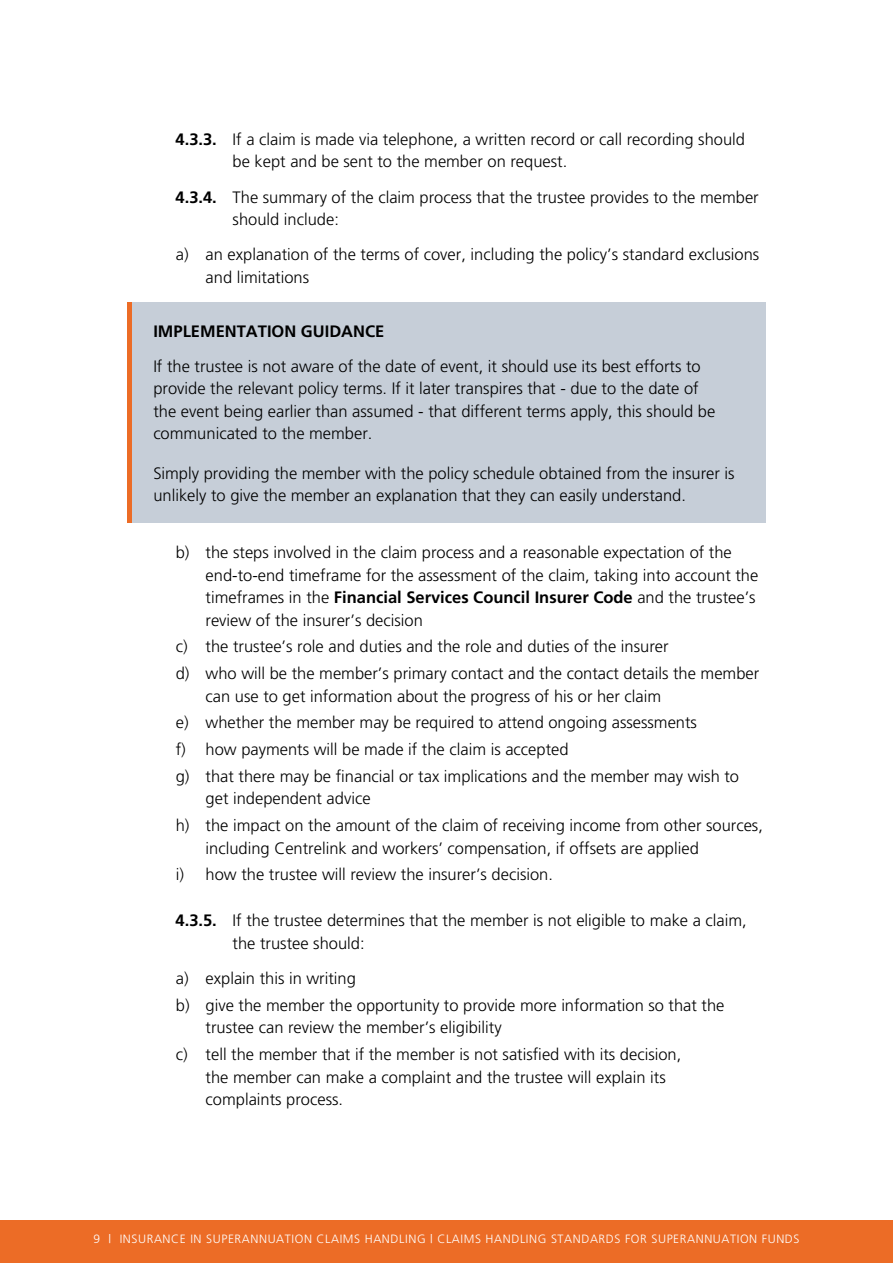
<style>
.page{position:relative;width:893px;height:1263px;background:#fff}
.page>*{position:absolute;margin:0;border:0;box-sizing:border-box;transform-origin:0 0}
.t1{font:300 16.5px/22.5px "Frutiger";color:#000}
.t2{font:700 16.5px "Frutiger";color:#000}
.t3{font:300 12px "Frutiger";letter-spacing:.05em;color:#fff}
.s1{font-weight:700}
</style>
<div class="page">
<div style="left:0;top:1221px;width:893px;height:42px;background:#ec6c26"></div>
<div style="left:132px;top:302px;width:633px;height:221px;background:#c6ced8"></div>
<hr style="left:128px;top:302px;width:4px;height:221px;background:#ec6c26">
<p class="t1" style="left:233px;top:128px;width:514px;text-indent:-57px"><span class="s1">4.3.3.</span> If a claim is made via telephone, a written record or call recording should be kept and be sent to the member on request.</p>
<p class="t1" style="left:233px;top:186px;width:528px;text-indent:-57px"><span class="s1">4.3.4.</span> The summary of the claim process that the trustee provides to the member should include:</p>
<p class="t1" style="left:206px;top:243px;width:555px;text-indent:-30px">a) an explanation of the terms of cover, including the policy’s standard exclusions and limitations</p>
<p class="t2" style="left:153px;top:321px;width:233px">IMPLEMENTATION GUIDANCE</p>
<p class="t1" style="left:153px;top:355px;width:563px">If the trustee is not aware of the date of event, it should use its best efforts to provide the relevant policy terms. If it later transpires that - due to the date of the event being earlier than assumed - that different terms apply, this should be communicated to the member.</p>
<p class="t1" style="left:153px;top:462px;width:583px">Simply providing the member with the policy schedule obtained from the insurer is unlikely to give the member an explanation that they can easily understand.</p>
<p class="t1" style="left:206px;top:541px;width:554px;text-indent:-30px">b) the steps involved in the claim process and a reasonable expectation of the end-to-end timeframe for the assessment of the claim, taking into account the timeframes in the <span class="s1">Financial Services Council Insurer Code</span> and the trustee’s review of the insurer’s decision</p>
<p class="t1" style="left:176px;top:633px;width:585px;line-height:26.7px">c) the trustee’s role and duties and the role and duties of the insurer<br>d) who will be the member’s primary contact and the contact details the member</p>
<p class="t1" style="left:176px;top:682px;width:565px;line-height:26.7px;text-indent:30px">can use to get information about the progress of his or her claim<br>e) whether the member may be required to attend ongoing assessments<br>f) how payments will be made if the claim is accepted<br>g) that there may be financial or tax implications and the member may wish to</p>
<p class="t1" style="left:176px;top:785px;width:589px;line-height:26.7px;text-indent:30px">get independent advice<br>h) the impact on the amount of the claim of receiving income from other sources,</p>
<p class="t1" style="left:176px;top:834px;width:525px;line-height:26.7px;text-indent:30px">including Centrelink and workers’ compensation, if offsets are applied i) how the trustee will review the insurer’s decision.</p>
<p class="t1" style="left:233px;top:909px;width:516px;text-indent:-57px"><span class="s1">4.3.5.</span> If the trustee determines that the member is not eligible to make a claim, the trustee should:</p>
<p class="t1" style="left:176px;top:965px;width:550px;line-height:26.7px">a) explain this in writing<br>b) give the member the opportunity to provide more information so that the</p>
<p class="t1" style="left:176px;top:1014px;width:507px;line-height:26.7px;text-indent:30px">trustee can review the member’s eligibility<br>c) tell the member that if the member is not satisfied with its decision,</p>
<p class="t1" style="left:206px;top:1065px;width:462px">the member can make a complaint and the trustee will explain its complaints process.</p>
<p class="t3" style="left:93px;top:1232px;width:708px">9 | INSURANCE IN SUPERANNUATION CLAIMS HANDLING | CLAIMS HANDLING STANDARDS FOR SUPERANNUATION FUNDS</p>
</div>
